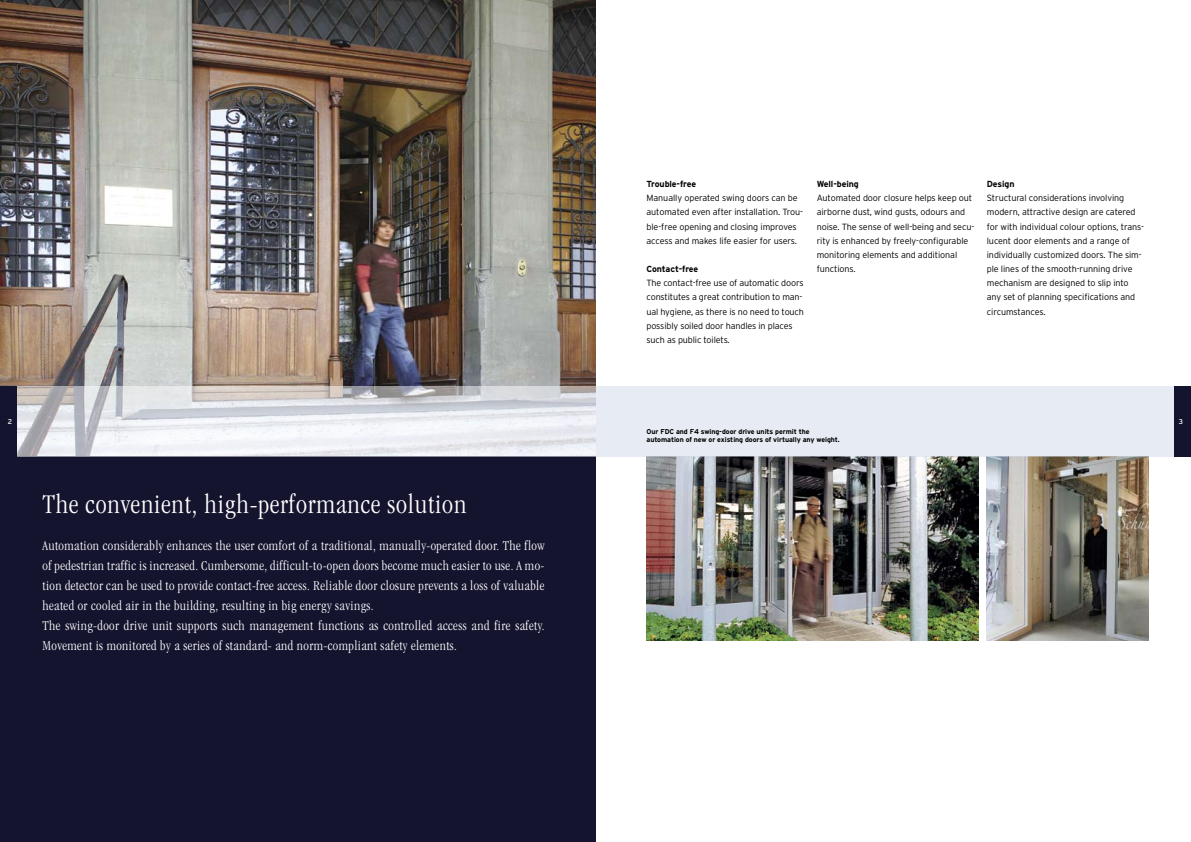
<style>
.page{position:relative;width:1191px;height:842px;background:#fff}
.page>*{position:absolute;margin:0;border:0;box-sizing:border-box;transform-origin:0 0}
.t1{font:300 condensed 28px "Garamond";letter-spacing:.03em;color:#fff}
.t2{font:300 condensed 14px/20px "Garamond";letter-spacing:.03em;color:#fff}
.t3{font:300 9px/14.2px "Interstate";letter-spacing:-.01em;color:#000}
.t4{font:700 8.8px "Interstate";letter-spacing:-.01em;color:#000}
.t5{font:700 7px/8.5px "Interstate";letter-spacing:-.01em;color:#000}
</style>
<div class="page">
<img style="left:0;top:0;width:595px;height:386px">
<img style="left:646px;top:456px;width:332px;height:184px">
<img style="left:986px;top:456px;width:162px;height:184px">
<div style="left:596px;top:386px;width:595px;height:70px;background:#e7ecf4"></div>
<div style="left:0;top:456px;width:595px;height:386px;background:#14142f"></div>
<div style="left:1174px;top:386px;width:17px;height:70px;background:#14142f"></div>
<svg style="left:17px;top:386px;width:578px;height:70px"></svg>
<div style="left:0;top:386px;width:17px;height:70px;background:#14142f"></div>
<h1 class="t1" style="left:43px;top:489px;width:425px">The convenient, high-performance solution</h1>
<p class="t2" style="left:43px;top:536px;width:503px">Automation considerably enhances the user comfort of a traditional, manually-operated door. The flow of pedestrian traffic is increased. Cumbersome, difficult-to-open doors become much easier to use. A mo&shy;tion detector can be used to provide contact-free access. Reliable door closure prevents a loss of valuable heated or cooled air in the building, resulting in big energy savings.<br>The swing-door drive unit supports such management functions as controlled access and fire safety.<br>Movement is monitored by a series of standard- and norm-compliant safety elements.</p>
<p class="t4" style="left:646px;top:179px;width:51px">Trouble-free</p>
<p class="t3" style="left:646px;top:191px;width:158px">Manually operated swing doors can be automated even after installation. Trou&shy;ble-free opening and closing improves access and makes life easier for users.</p>
<p class="t4" style="left:646px;top:264px;width:53px">Contact-free</p>
<p class="t3" style="left:646px;top:276px;width:159px">The contact-free use of automatic doors constitutes a great contribution to man&shy;ual hygiene, as there is no need to touch possibly soiled door handles in places such as public toilets.</p>
<p class="t4" style="left:816px;top:179px;width:44px">Well-being</p>
<p class="t3" style="left:816px;top:191px;width:159px">Automated door closure helps keep out airborne dust, wind gusts, odours and noise. The sense of well-being and secu&shy;rity is enhanced by freely-configurable monitoring elements and additional functions.</p>
<p class="t4" style="left:986px;top:179px;width:29px">Design</p>
<p class="t3" style="left:986px;top:191px;width:159px">Structural considerations involving modern, attractive design are catered for with individual colour options, trans&shy;lucent door elements and a range of in-dividually customized doors. The sim&shy;ple lines of the smooth-running drive mechanism are designed to slip into any set of planning specifications and circumstances.</p>
<p class="t5" style="left:646px;top:427px;width:195px">Our FDC and F4 swing-door drive units permit the automation of new or existing doors of virtually any weight.</p>
</div>
